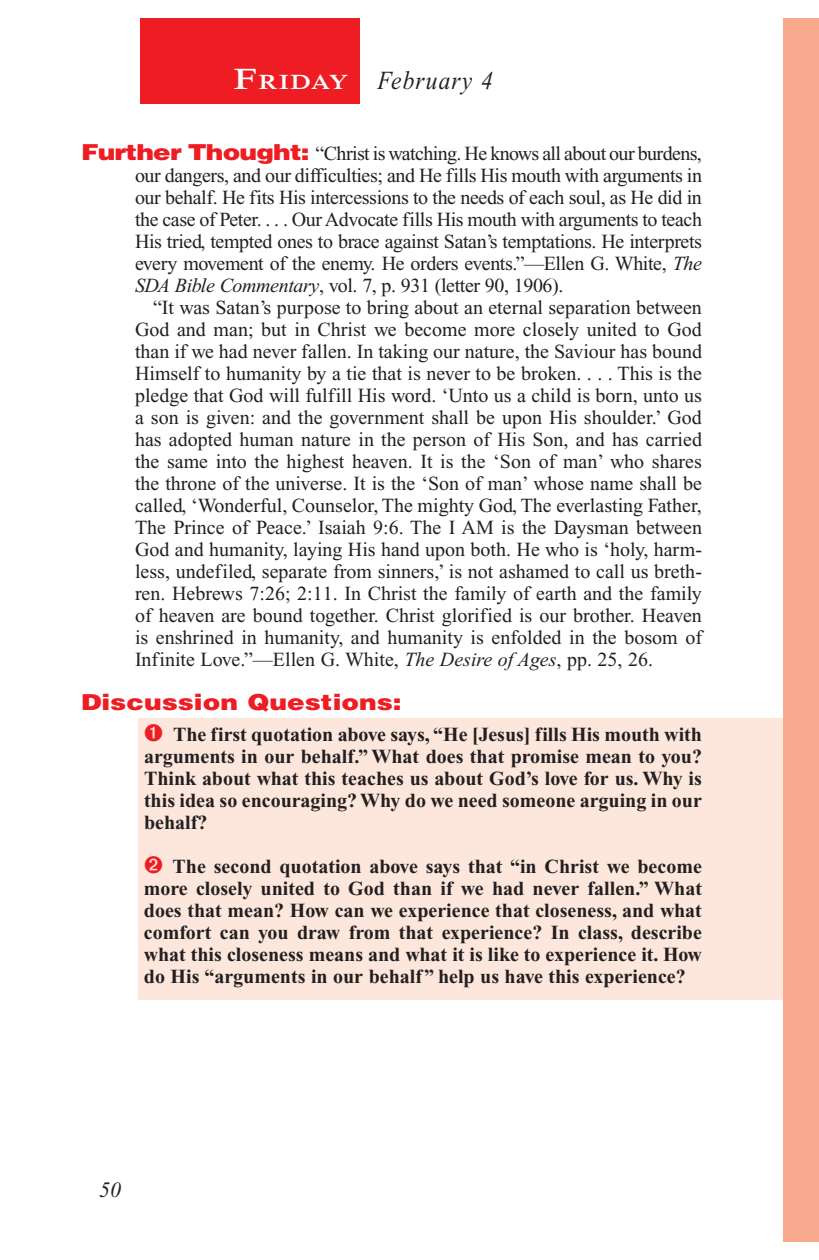
<style>
.page{position:relative;width:819px;height:1260px;background:#fff}
.page>*{position:absolute;margin:0;border:0;box-sizing:border-box;transform-origin:0 0}
.Lesson_Dates{font:italic 26px "Times New Roman PS Std";letter-spacing:.05em;color:#231f20;scale:.9 1}
.Question{font:900 22px "Helvetica LT Std";color:#ee1d23;scale:1.2 1}
.t1{font:italic 22px "Times New Roman PS Std";color:#231f20}
.Daily_Header{font:600 21px "Times NRMT Std";letter-spacing:.035em;color:#fff;scale:1.1 1}
.Body{font:20px/22px "Times New Roman PS Std";color:#231f20;text-align:justify}
.Numbered_Bullet_List{font:700 20px/22px "Times New Roman PS Std";color:#231f20;text-align:justify}
.Question-2{font:20px/22px "Times New Roman PS Std";letter-spacing:-.02em;color:#231f20;text-align:justify}
.s1{font-size:30px}
.s2{font-family:"Helvetica LT Std";font-weight:900;font-size:22px;color:#ee1d23}
.s3{font-style:italic}
</style>
<div class="page">
<div style="left:783px;top:18px;width:36px;height:1224px;background:#f8a98e"></div>
<div style="left:140px;top:18px;width:220px;height:86px;background:#ee1d23"></div>
<div style="left:139px;top:718px;width:644px;height:281px;background:#fde7dc"></div>
<p class="Daily_Header" style="left:234px;top:70px;width:106px"><span class="s1">F</span>riday</p>
<p class="Lesson_Dates" style="left:378px;top:66px;width:130px">February 4</p>
<p class="Question-2" style="left:135px;top:142px;width:569px;text-indent:-54px"><span class="s2">Further Thought:</span> “Christ is watching. He knows all about our burdens, our dangers, and our difficulties; and He fills His mouth with arguments in our behalf. He fits His intercessions to the needs of each soul, as He did in the case of Peter. . . . Our Advocate fills His mouth with arguments to teach His tried, tempted ones to brace against Satan’s temptations. He interprets every movement of the enemy. He orders events.”—Ellen G. White, <span class="s3">The SDA Bible Commentary</span>, vol. 7, p. 931 (letter 90, 1906).</p>
<p class="Body" style="left:135px;top:296px;width:569px;text-indent:18px">“It was Satan’s purpose to bring about an eternal separation between God and man; but in Christ we become more closely united to God than if we had never fallen. In taking our nature, the Saviour has bound Himself to humanity by a tie that is never to be broken. . . . This is the pledge that God will fulfill His word. ‘Unto us a child is born, unto us a son is given: and the government shall be upon His shoulder.’ God has adopted human nature in the person of His Son, and has carried the same into the highest heaven. It is the ‘Son of man’ who shares the throne of the universe. It is the ‘Son of man’ whose name shall be called, ‘Wonderful, Counselor, The mighty God, The everlasting Father, The Prince of Peace.’ Isaiah 9:6. The I AM is the Daysman between God and humanity, laying His hand upon both. He who is ‘holy, harm&shy;less, undefiled, separate from sinners,’ is not ashamed to call us breth&shy;ren. Hebrews 7:26; 2:11. In Christ the family of earth and the family of heaven are bound together. Christ glorified is our brother. Heaven is enshrined in humanity, and humanity is enfolded in the bosom of Infinite Love.”—Ellen G. White, <span class="s3">The Desire of Ages</span>, pp. 25, 26.</p>
<p class="Question" style="left:81px;top:688px;width:269px">Discussion Questions:</p>
<p class="Numbered_Bullet_List" style="left:144px;top:723px;width:560px;text-indent:29px">The first quotation above says, “He [Jesus] fills His mouth with arguments in our behalf.” What does that promise mean to you?<br>Think about what this teaches us about God’s love for us. Why is this idea so encouraging? Why do we need someone arguing in our behalf?</p>
<p class="Numbered_Bullet_List" style="left:144px;top:855px;width:560px;text-indent:29px">The second quotation above says that “in Christ we become more closely united to God than if we had never fallen.” What does that mean? How can we experience that closeness, and what comfort can you draw from that experience? In class, describe what this closeness means and what it is like to experience it. How do His “arguments in our behalf” help us have this experience?</p>
<p class="t1" style="left:99px;top:1178px;width:23px">50</p>
</div>
